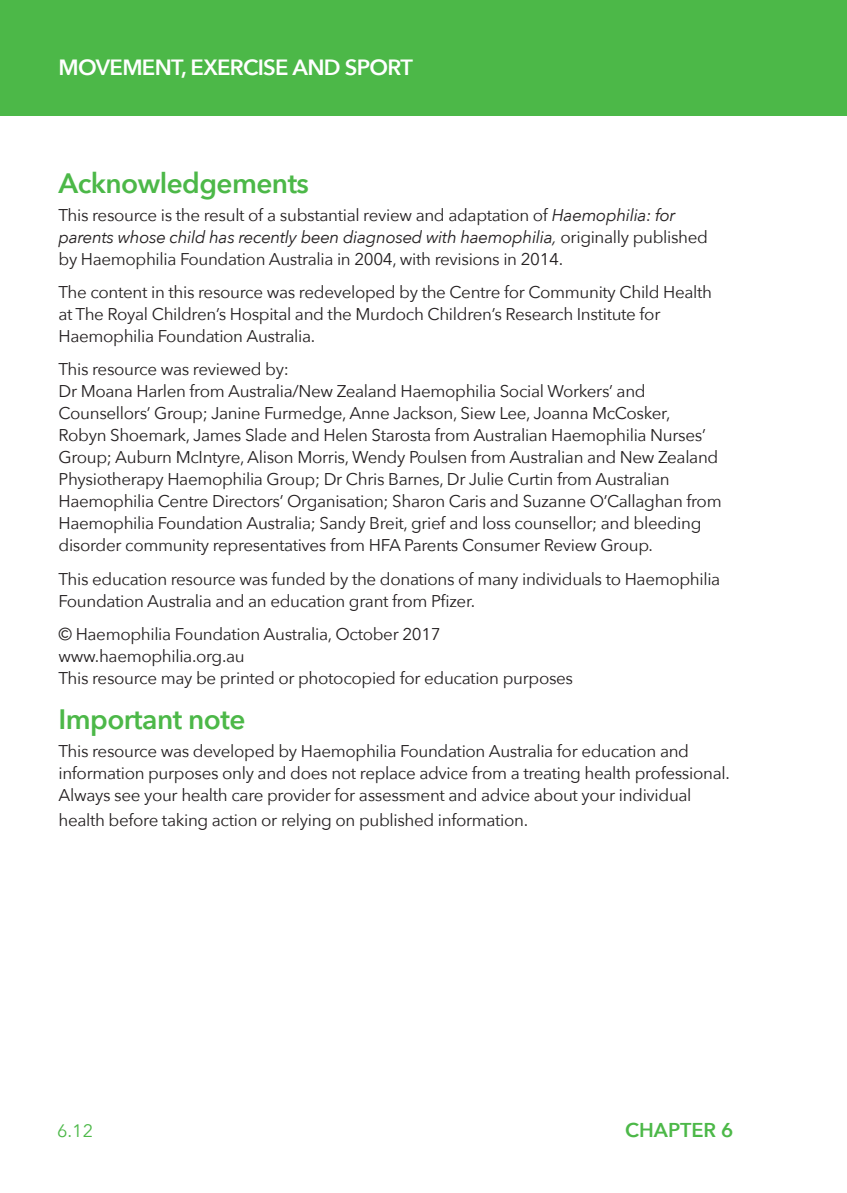
<style>
.page{position:relative;width:847px;height:1193px;background:#fff}
.page>*{position:absolute;margin:0;border:0;box-sizing:border-box;transform-origin:0 0}
.t1{font:600 28px "Avenir Next";letter-spacing:-.02em;color:#4cb848}
.t2{font:600 22px "Avenir Next";letter-spacing:-.03em;color:#fff}
.t3{font:600 20px "Avenir Next";color:#4cb848}
.t4{font:18px "Avenir Next";color:#4cb848}
.t5{font:17px/22px "Avenir Next";letter-spacing:-.02em;color:#231f20}
.s1{font-style:italic}
</style>
<div class="page">
<div style="left:0;top:0;width:847px;height:115px;background:#4cb848"></div>
<p class="t2" style="left:58px;top:48px;width:356px">MOVEMENT, EXERCISE AND SPORT</p>
<h1 class="t1" style="left:58px;top:159px;width:252px">Acknowledgements</h1>
<p class="t5" style="left:58px;top:203px;width:651px">This resource is the result of a substantial review and adaptation of <span class="s1">Haemophilia: for parents whose child has recently been diagnosed with haemophilia,</span> originally published by Haemophilia Foundation Australia in 2004, with revisions in 2014.</p>
<p class="t5" style="left:58px;top:280px;width:655px">The content in this resource was redeveloped by the Centre for Community Child Health at The Royal Children’s Hospital and the Murdoch Children’s Research Institute for<br>Haemophilia Foundation Australia.</p>
<p class="t5" style="left:58px;top:357px;width:664px">This resource was reviewed by:<br>Dr Moana Harlen from Australia/New Zealand Haemophilia Social Workers’ and Counsellors’ Group; Janine Furmedge, Anne Jackson, Siew Lee, Joanna McCosker, Robyn Shoemark, James Slade and Helen Starosta from Australian Haemophilia Nurses’ Group; Auburn McIntyre, Alison Morris, Wendy Poulsen from Australian and New Zealand Physiotherapy Haemophilia Group; Dr Chris Barnes, Dr Julie Curtin from Australian Haemophilia Centre Directors’ Organisation; Sharon Caris and Suzanne O’Callaghan from Haemophilia Foundation Australia; Sandy Breit, grief and loss counsellor; and bleeding disorder community representatives from HFA Parents Consumer Review Group.</p>
<p class="t5" style="left:58px;top:567px;width:663px">This education resource was funded by the donations of many individuals to Haemophilia<br>Foundation Australia and an education grant from Pfizer.</p>
<p class="t5" style="left:58px;top:622px;width:516px">© Haemophilia Foundation Australia, October 2017 www.haemophilia.org.au<br>This resource may be printed or photocopied for education purposes</p>
<h1 class="t1" style="left:58px;top:695px;width:188px">Important note</h1>
<p class="t5" style="left:58px;top:739px;width:672px">This resource was developed by Haemophilia Foundation Australia for education and information purposes only and does not replace advice from a treating health professional.<br>Always see your health care provider for assessment and advice about your individual</p>
<p class="t5" style="left:58px;top:808px;width:471px">health before taking action or relying on published information.</p>
<p class="t4" style="left:57px;top:1116px;width:37px">6.12</p>
<p class="t3" style="left:625px;top:1113px;width:110px">CHAPTER 6</p>
</div>
